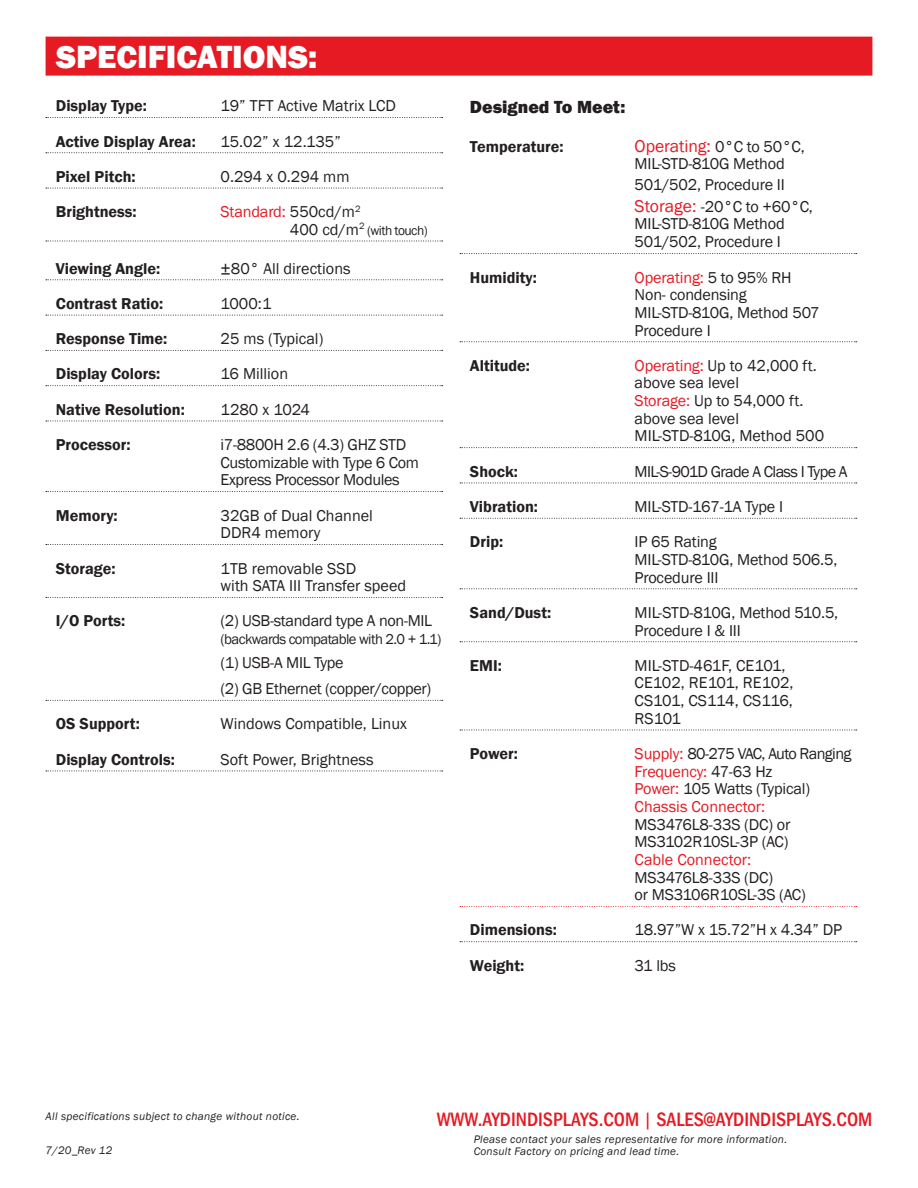
<style>
.page{position:relative;width:918px;height:1188px;background:#fff}
.page>*{position:absolute;margin:0;border:0;box-sizing:border-box;transform-origin:0 0}
.Specifications{font:800 33px "Franklin Gothic";color:#fff}
.website{font:500 condensed 19.8px "Franklin Gothic";color:#e51a23}
.Below_specifications{font:800 18px "Franklin Gothic";color:#231f20}
.Below_specifications-2{font:17.7px "Franklin Gothic";letter-spacing:-.005em;color:#e51a23}
.Below_specifications-3{font:16.2px/17.7px "Franklin Gothic";letter-spacing:-.01em;color:#231f20}
.Below_specifications-4{font:600 16.2px "Franklin Gothic";color:#231f20}
.Below_specifications-5{font:16.2px "Franklin Gothic";letter-spacing:-.04em;color:#231f20}
.Below_specifications-6{font:16.2px "Franklin Gothic";letter-spacing:-.01em;color:#e51a23}
.Below_specifications-7{font:14.7px "Franklin Gothic";letter-spacing:-.04em;color:#231f20}
.Below_specifications-8{font:13.5px "Franklin Gothic";letter-spacing:-.04em;color:#231f20}
.disclaimer{font:italic 11.25px/12px "Franklin Gothic";letter-spacing:.025em;color:#231f20}
.s1{color:#231f20}
.s2{font-size:16.2px}
.s3{font-size:17.7px}
.s4{font-size:16.2px;color:#231f20}
.s5{font-size:17.7px;color:#e51a23}
.s6{color:#e51a23}
.s7{font-weight:400;font-stretch:normal}
</style>
<div class="page">
<div style="left:46px;top:37px;width:826px;height:39px;background:#e51a23"></div>
<svg style="left:46px;top:117px;width:397px;height:1px"></svg>
<svg style="left:46px;top:152px;width:397px;height:1px"></svg>
<svg style="left:46px;top:188px;width:397px;height:1px"></svg>
<svg style="left:46px;top:241px;width:397px;height:1px"></svg>
<svg style="left:46px;top:279px;width:397px;height:1px"></svg>
<svg style="left:46px;top:315px;width:397px;height:1px"></svg>
<svg style="left:46px;top:350px;width:397px;height:1px"></svg>
<svg style="left:46px;top:385px;width:397px;height:1px"></svg>
<svg style="left:46px;top:421px;width:397px;height:1px"></svg>
<svg style="left:46px;top:491px;width:397px;height:1px"></svg>
<svg style="left:46px;top:544px;width:397px;height:1px"></svg>
<svg style="left:46px;top:597px;width:397px;height:1px"></svg>
<svg style="left:46px;top:700px;width:397px;height:1px"></svg>
<svg style="left:46px;top:771px;width:397px;height:1px"></svg>
<svg style="left:460px;top:253px;width:397px;height:1px"></svg>
<svg style="left:460px;top:341px;width:397px;height:1px"></svg>
<svg style="left:460px;top:447px;width:397px;height:1px"></svg>
<svg style="left:460px;top:483px;width:397px;height:1px"></svg>
<svg style="left:460px;top:518px;width:397px;height:1px"></svg>
<svg style="left:460px;top:588px;width:397px;height:1px"></svg>
<svg style="left:460px;top:641px;width:397px;height:1px"></svg>
<svg style="left:460px;top:730px;width:397px;height:1px"></svg>
<svg style="left:460px;top:906px;width:397px;height:1px"></svg>
<svg style="left:460px;top:941px;width:397px;height:1px"></svg>
<p class="Specifications" style="left:56px;top:36px;width:263px">SPECIFICATIONS:</p>
<p class="Below_specifications-4" style="left:56px;top:96px;width:93px">Display Type:</p>
<p class="Below_specifications-3" style="left:221px;top:97px;width:177px">19” TFT Active Matrix LCD</p>
<p class="Below_specifications-4" style="left:56px;top:131px;width:142px">Active Display Area:</p>
<p class="Below_specifications-3" style="left:221px;top:133px;width:122px">15.02” x 12.135”</p>
<p class="Below_specifications-4" style="left:56px;top:166px;width:81px">Pixel Pitch:</p>
<p class="Below_specifications-3" style="left:221px;top:168px;width:131px">0.294 x 0.294 mm</p>
<p class="Below_specifications-4" style="left:56px;top:202px;width:82px">Brightness:</p>
<p class="Below_specifications-6" style="left:221px;top:202px;width:142px">Standard: <span class="s1">550cd/m</span><sup>2</sup></p>
<p class="Below_specifications-8" style="left:290px;top:222px;width:139px"><span class="s2">400 cd/m</span><sup>2</sup> (with touch)</p>
<p class="Below_specifications-4" style="left:56px;top:258px;width:106px">Viewing Angle:</p>
<p class="Below_specifications-3" style="left:221px;top:260px;width:132px"><span class="s3">±</span>80° All directions</p>
<p class="Below_specifications-4" style="left:56px;top:293px;width:109px">Contrast Ratio:</p>
<p class="Below_specifications-3" style="left:221px;top:295px;width:52px">1000:1</p>
<p class="Below_specifications-4" style="left:56px;top:329px;width:113px">Response Time:</p>
<p class="Below_specifications-3" style="left:221px;top:330px;width:104px">25 ms (Typical)</p>
<p class="Below_specifications-4" style="left:56px;top:364px;width:106px">Display Colors:</p>
<p class="Below_specifications-3" style="left:221px;top:366px;width:69px">16 Million</p>
<p class="Below_specifications-4" style="left:56px;top:399px;width:131px">Native Resolution:</p>
<p class="Below_specifications-3" style="left:221px;top:401px;width:91px">1280 x 1024</p>
<p class="Below_specifications-4" style="left:56px;top:435px;width:76px">Processor:</p>
<p class="Below_specifications-3" style="left:221px;top:436px;width:200px">i7-8800H 2.6 (4.3) GHZ STD<br>Customizable with Type 6 Com<br>Express Processor Modules</p>
<p class="Below_specifications-4" style="left:56px;top:505px;width:63px">Memory:</p>
<p class="Below_specifications-3" style="left:221px;top:507px;width:154px">32GB of Dual Channel<br>DDR4 memory</p>
<p class="Below_specifications-4" style="left:56px;top:558px;width:61px">Storage:</p>
<p class="Below_specifications-3" style="left:221px;top:560px;width:187px">1TB removable SSD<br>with SATA III Transfer speed</p>
<p class="Below_specifications-4" style="left:56px;top:611px;width:71px">I/O Ports:</p>
<p class="Below_specifications-3" style="left:221px;top:613px;width:213px">(2) USB-standard type A non-MIL</p>
<p class="Below_specifications-7" style="left:221px;top:630px;width:223px">(backwards compatable with 2.0 + 1.1)</p>
<p class="Below_specifications-3" style="left:221px;top:649px;width:212px;line-height:26.4px">(1) USB-A MIL Type<br>(2) GB Ethernet (copper/copper)</p>
<p class="Below_specifications-4" style="left:56px;top:714px;width:86px">OS Support:</p>
<p class="Below_specifications-3" style="left:221px;top:716px;width:188px">Windows Compatible, Linux</p>
<p class="Below_specifications-4" style="left:56px;top:749px;width:120px">Display Controls:</p>
<p class="Below_specifications-3" style="left:221px;top:751px;width:155px">Soft Power, Brightness</p>
<p class="Below_specifications" style="left:470px;top:95px;width:157px">Designed To Meet:</p>
<p class="Below_specifications-4" style="left:470px;top:136px;width:95px">Temperature:</p>
<p class="Below_specifications-2" style="left:635px;top:135px;width:172px">Operating: <span class="s4">0°C to 50°C,</span></p>
<p class="Below_specifications-3" style="left:635px;top:154px;width:180px;line-height:21.1px">MIL-STD-810G Method<br>501/502, Procedure II<br><span class="s5">Storage:</span> -20°C to +60°C,</p>
<p class="Below_specifications-3" style="left:635px;top:215px;width:152px">MIL-STD-810G Method<br>501/502, Procedure I</p>
<p class="Below_specifications-4" style="left:470px;top:267px;width:68px">Humidity:</p>
<p class="Below_specifications-3" style="left:635px;top:269px;width:186px"><span class="s6">Operating:</span> 5 to 95% RH<br>Non- condensing<br>MIL-STD-810G, Method 507<br>Procedure I</p>
<p class="Below_specifications-4" style="left:470px;top:355px;width:62px">Altitude:</p>
<p class="Below_specifications-3" style="left:635px;top:357px;width:191px"><span class="s6">Operating:</span> Up to 42,000 ft. above sea level<br><span class="s6">Storage:</span> Up to 54,000 ft. above sea level<br>MIL-STD-810G, Method 500</p>
<p class="Below_specifications-4" style="left:470px;top:461px;width:50px">Shock:</p>
<p class="Below_specifications-5" style="left:635px;top:461px;width:214px">MIL-S-901D Grade A Class I Type A</p>
<p class="Below_specifications-4" style="left:470px;top:497px;width:70px">Vibration:</p>
<p class="Below_specifications-3" style="left:635px;top:498px;width:150px">MIL-STD-167-1A Type I</p>
<p class="Below_specifications-4" style="left:470px;top:532px;width:35px">Drip:</p>
<p class="Below_specifications-3" style="left:635px;top:533px;width:204px">IP 65 Rating<br>MIL-STD-810G, Method 506.5,<br>Procedure III</p>
<p class="Below_specifications-4" style="left:470px;top:602px;width:83px">Sand/Dust:</p>
<p class="Below_specifications-3" style="left:635px;top:604px;width:205px">MIL-STD-810G, Method 510.5,<br>Procedure I &amp; III</p>
<p class="Below_specifications-4" style="left:470px;top:655px;width:33px">EMI:</p>
<p class="Below_specifications-3" style="left:635px;top:657px;width:161px">MIL-STD-461F, CE101,<br>CE102, RE101, RE102,<br>CS101, CS114, CS116,<br>RS101</p>
<p class="Below_specifications-4" style="left:470px;top:744px;width:50px">Power:</p>
<p class="Below_specifications-3" style="left:635px;top:745px;width:218px"><span class="s6">Supply:</span> 80-275 VAC, Auto Ranging<br><span class="s6">Frequency:</span> 47-63 Hz<br><span class="s6">Power:</span> 105 Watts (Typical)<br><span class="s6">Chassis Connector:<br></span>MS3476L8-33S (DC) or<br>MS3102R10SL-3P (AC)<br><span class="s6">Cable Connector:<br></span>MS3476L8-33S (DC)<br>or MS3106R10SL-3S (AC)</p>
<p class="Below_specifications-4" style="left:470px;top:920px;width:88px">Dimensions:</p>
<p class="Below_specifications-3" style="left:635px;top:922px;width:209px">18.97”W x 15.72”H x 4.34” DP</p>
<p class="Below_specifications-4" style="left:470px;top:955px;width:56px">Weight:</p>
<p class="Below_specifications-3" style="left:635px;top:957px;width:43px">31 lbs</p>
<p class="disclaimer" style="left:46px;top:1110px;width:256px">All specifications subject to change without notice.</p>
<p class="website" style="left:437px;top:1106px;width:437px">WWW.AYDINDISPLAYS.COM <span class="s7">|</span> SALES@AYDINDISPLAYS.COM</p>
<p class="disclaimer" style="left:46px;top:1145px;width:68px">7/20_Rev 12</p>
<p class="disclaimer" style="left:474px;top:1134px;width:315px">Please contact your sales representative for more information.<br>Consult Factory on pricing and lead time.</p>
</div>
